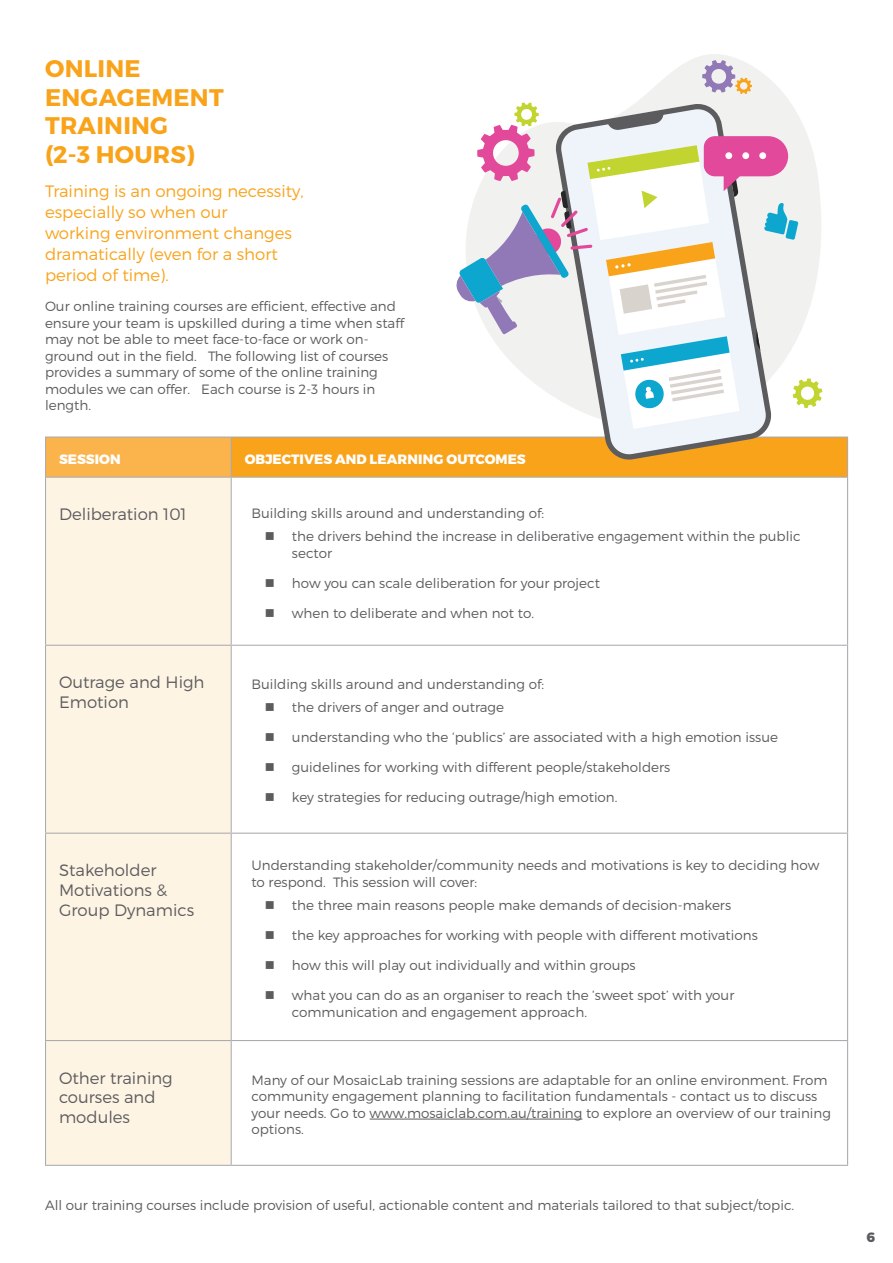
<style>
.page{position:relative;width:893px;height:1263px;background:#fff}
.page>*{position:absolute;margin:0;border:0;box-sizing:border-box;transform-origin:0 0}
.t1{font:700 24px/28.5px "Montserrat";letter-spacing:.01em;color:#f9a31b}
.t2{font:300 16.5px/21px "Montserrat";color:#f9a31b}
.t3{font:300 16.5px/19.8px "Montserrat";color:#5c5c5f}
.t4{font:300 13.5px/16.5px "Montserrat";color:#5c5c5f}
.t5{font:800 13.5px "Montserrat";color:#fff}
.t6{font:800 13.5px "Montserrat";color:#5c5c5f}
</style>
<div class="page">
<div style="left:46px;top:437px;width:185px;height:40px;background:#fbb44c"></div>
<div style="left:231px;top:437px;width:617px;height:40px;background:#f9a31b"></div>
<div style="left:46px;top:478px;width:185px;height:687px;background:#fef4e4"></div>
<svg style="left:232px;top:644px;width:615px;height:521px"></svg>
<hr style="left:45px;top:436px;width:186px;height:2px;background:#aaabaf">
<hr style="left:45px;top:438px;width:1px;height:39px;background:#aaabaf">
<hr style="left:231px;top:436px;width:617px;height:2px;background:#aaabaf">
<hr style="left:231px;top:438px;width:1px;height:39px;background:#aaabaf">
<hr style="left:847px;top:438px;width:1px;height:39px;background:#aaabaf">
<hr style="left:45px;top:477px;width:186px;height:1px;background:#aaabaf">
<hr style="left:45px;top:478px;width:1px;height:167px;background:#aaabaf">
<hr style="left:231px;top:477px;width:617px;height:1px;background:#aaabaf">
<hr style="left:231px;top:478px;width:1px;height:167px;background:#aaabaf">
<hr style="left:847px;top:478px;width:1px;height:167px;background:#aaabaf">
<hr style="left:45px;top:645px;width:186px;height:1px;background:#aaabaf">
<hr style="left:45px;top:646px;width:1px;height:187px;background:#aaabaf">
<hr style="left:231px;top:645px;width:617px;height:1px;background:#aaabaf">
<hr style="left:231px;top:646px;width:1px;height:187px;background:#aaabaf">
<hr style="left:847px;top:646px;width:1px;height:187px;background:#aaabaf">
<hr style="left:45px;top:833px;width:186px;height:1px;background:#aaabaf">
<hr style="left:45px;top:834px;width:1px;height:206px;background:#aaabaf">
<hr style="left:231px;top:833px;width:617px;height:1px;background:#aaabaf">
<hr style="left:231px;top:834px;width:1px;height:206px;background:#aaabaf">
<hr style="left:847px;top:834px;width:1px;height:206px;background:#aaabaf">
<hr style="left:45px;top:1040px;width:186px;height:1px;background:#aaabaf">
<hr style="left:45px;top:1041px;width:1px;height:124px;background:#aaabaf">
<hr style="left:231px;top:1040px;width:617px;height:1px;background:#aaabaf">
<hr style="left:231px;top:1041px;width:1px;height:124px;background:#aaabaf">
<hr style="left:847px;top:1041px;width:1px;height:124px;background:#aaabaf">
<hr style="left:45px;top:1165px;width:186px;height:1px;background:#aaabaf">
<hr style="left:231px;top:1165px;width:617px;height:1px;background:#aaabaf">
<hr style="left:370px;top:1119px;width:212px;height:1px;background:#5c5c5f">
<svg style="left:637px;top:54px;width:186px;height:338px"></svg>
<svg style="left:560px;top:429px;width:206px;height:25px"></svg>
<svg style="left:702px;top:60px;width:50px;height:34px"></svg>
<svg style="left:456px;top:102px;width:366px;height:327px"></svg>
<svg style="left:266px;top:703px;width:8px;height:8px"></svg>
<svg style="left:266px;top:733px;width:8px;height:8px"></svg>
<svg style="left:266px;top:763px;width:8px;height:8px"></svg>
<svg style="left:266px;top:793px;width:8px;height:8px"></svg>
<svg style="left:266px;top:901px;width:8px;height:8px"></svg>
<svg style="left:266px;top:931px;width:8px;height:8px"></svg>
<svg style="left:266px;top:961px;width:8px;height:8px"></svg>
<svg style="left:266px;top:991px;width:8px;height:8px"></svg>
<h1 class="t1" style="left:45px;top:55px;width:180px">ONLINE<br>ENGAGEMENT<br>TRAINING<br>(2-3 HOURS)</h1>
<p class="t2" style="left:45px;top:181px;width:260px">Training is an ongoing necessity, especially so when our<br>working environment changes dramatically (even for a short period of time).</p>
<p class="t4" style="left:45px;top:298px;width:361px">Our online training courses are efficient, effective and ensure your team is upskilled during a time when staff may not be able to meet face-to-face or work on&shy;ground out in the field. The following list of courses provides a summary of some of the online training modules we can offer. Each course is 2-3 hours in length.</p>
<p class="t5" style="left:59px;top:450px;width:63px">SESSION</p>
<p class="t5" style="left:245px;top:450px;width:283px">OBJECTIVES AND LEARNING OUTCOMES</p>
<p class="t3" style="left:59px;top:504px;width:129px">Deliberation 101</p>
<p class="t4" style="left:292px;top:501px;width:510px;line-height:23.2px;text-indent:-40px">Building skills around and understanding of:<br>the drivers behind the increase in deliberative engagement within the public</p>
<p class="t4" style="left:292px;top:544px;width:42px">sector</p>
<p class="t4" style="left:292px;top:574px;width:310px">how you can scale deliberation for your project</p>
<p class="t4" style="left:292px;top:604px;width:244px">when to deliberate and when not to.</p>
<p class="t3" style="left:59px;top:672px;width:147px">Outrage and High<br>Emotion</p>
<p class="t4" style="left:251px;top:672px;width:294px;line-height:23.2px;text-align:center">Building skills around and understanding of: the drivers of anger and outrage</p>
<p class="t4" style="left:292px;top:729px;width:487px">understanding who the ‘publics’ are associated with a high emotion issue</p>
<p class="t4" style="left:292px;top:759px;width:380px">guidelines for working with different people/stakeholders</p>
<p class="t4" style="left:292px;top:789px;width:327px">key strategies for reducing outrage/high emotion.</p>
<p class="t3" style="left:59px;top:860px;width:137px">Stakeholder<br>Motivations &amp;<br>Group Dynamics</p>
<p class="t4" style="left:251px;top:857px;width:569px">Understanding stakeholder/community needs and motivations is key to deciding how to respond. This session will cover:</p>
<p class="t4" style="left:292px;top:897px;width:441px">the three main reasons people make demands of decision-makers</p>
<p class="t4" style="left:292px;top:927px;width:467px">the key approaches for working with people with different motivations</p>
<p class="t4" style="left:292px;top:957px;width:345px">how this will play out individually and within groups</p>
<p class="t4" style="left:292px;top:987px;width:444px">what you can do as an organiser to reach the ‘sweet spot’ with your communication and engagement approach.</p>
<p class="t3" style="left:59px;top:1067px;width:115px">Other training courses and modules</p>
<p class="t4" style="left:251px;top:1071px;width:581px">Many of our MosaicLab training sessions are adaptable for an online environment. From community engagement planning to facilitation fundamentals - contact us to discuss your needs. Go to www.mosaiclab.com.au/training to explore an overview of our training options.</p>
<p class="t4" style="left:45px;top:1197px;width:751px">All our training courses include provision of useful, actionable content and materials tailored to that subject/topic.</p>
<p class="t6" style="left:866px;top:1228px;width:10px">6</p>
</div>
